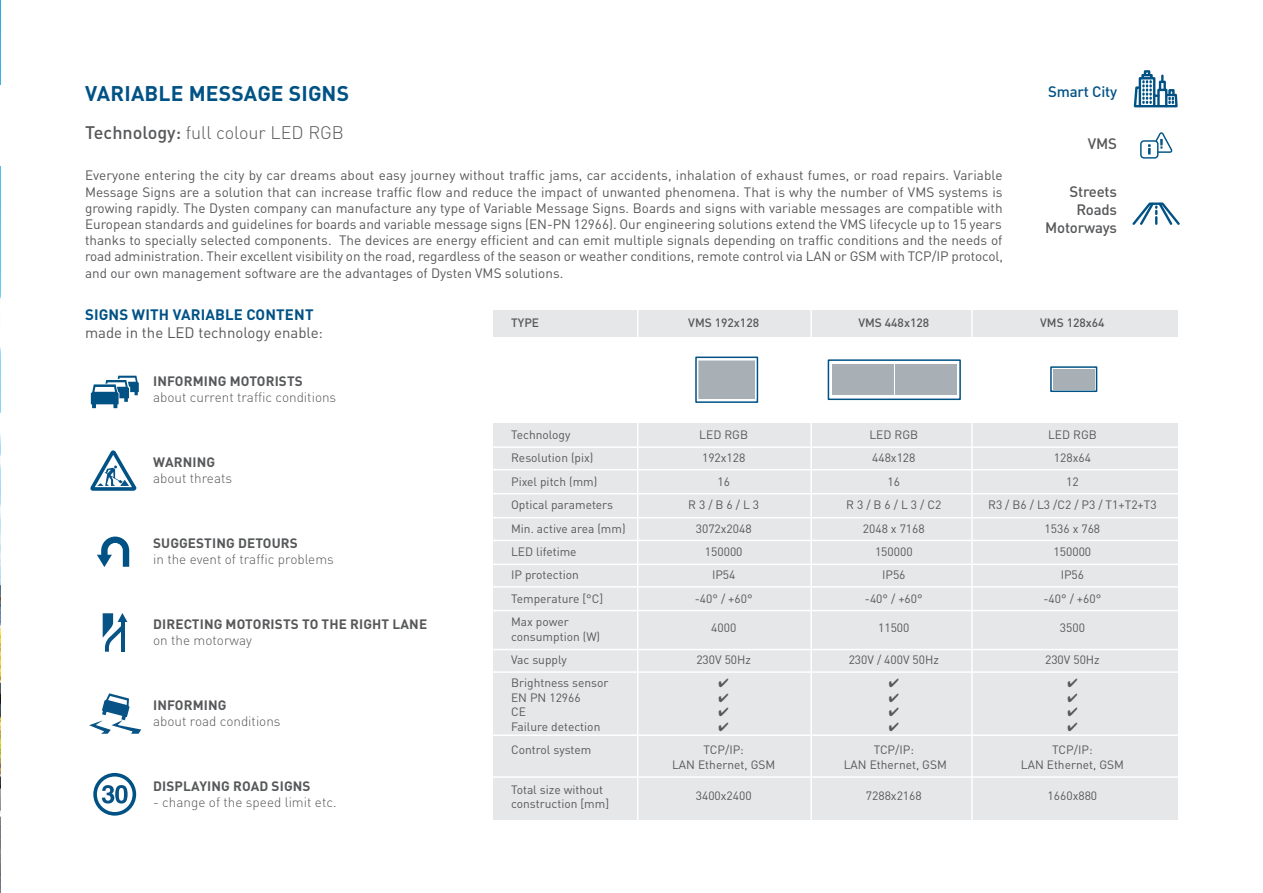
<style>
.page{position:relative;width:1263px;height:893px;background:#fff}
.page>*{position:absolute;margin:0;border:0;box-sizing:border-box;transform-origin:0 0}
.t1{font:700 21px "DIN Pro";letter-spacing:.01em;color:#005285}
.t2{font:300 18px "DIN Pro";color:#57585a}
.t3{font:15px "DIN Pro";color:#57585a}
.t4{font:700 15px "DIN Pro";letter-spacing:.01em;color:#005285}
.t5{font:500 15px/18px "DIN Pro";letter-spacing:-.015em;color:#57585a;text-align:right}
.t6{font:500 15px "DIN Pro";letter-spacing:-.015em;color:#005285}
.t7{font:13.5px/16.2px "DIN Pro";color:#57585a;text-align:justify}
.t8{font:300 13.5px "DIN Pro";color:#57585a}
.t9{font:700 13.5px "DIN Pro";letter-spacing:.01em;color:#57585a}
.t10{font:12px/23.4px "DIN Pro";color:#57585a}
.t11{font:500 12px "DIN Pro";color:#57585a}
.s1{font-weight:500}
</style>
<div class="page">
<div style="left:493px;top:423px;width:684px;height:397px;background:#e6e7e9"></div>
<svg style="left:91px;top:376px;width:48px;height:32px"></svg>
<svg style="left:90px;top:450px;width:47px;height:41px"></svg>
<svg style="left:97px;top:537px;width:32px;height:30px"></svg>
<svg style="left:103px;top:613px;width:24px;height:39px"></svg>
<svg style="left:89px;top:693px;width:52px;height:41px"></svg>
<svg style="left:93px;top:773px;width:43px;height:43px"></svg>
<div style="left:493px;top:310px;width:684px;height:27px;background:#e6e7e9"></div>
<hr style="left:971px;top:284px;width:2px;height:537px;background:#fff">
<hr style="left:637px;top:284px;width:1px;height:538px;background:#fff">
<hr style="left:810px;top:284px;width:2px;height:540px;background:#fff">
<hr style="left:490px;top:469px;width:693px;height:1px;background:#fff">
<hr style="left:490px;top:446px;width:693px;height:2px;background:#fff">
<hr style="left:490px;top:493px;width:693px;height:1px;background:#fff">
<hr style="left:490px;top:517px;width:693px;height:1px;background:#fff">
<hr style="left:490px;top:540px;width:693px;height:1px;background:#fff">
<hr style="left:490px;top:564px;width:693px;height:1px;background:#fff">
<hr style="left:490px;top:586px;width:693px;height:2px;background:#fff">
<hr style="left:490px;top:610px;width:693px;height:1px;background:#fff">
<hr style="left:490px;top:649px;width:693px;height:1px;background:#fff">
<hr style="left:490px;top:671px;width:693px;height:2px;background:#fff">
<hr style="left:490px;top:734px;width:693px;height:2px;background:#fff">
<hr style="left:490px;top:776px;width:693px;height:2px;background:#fff">
<img style="left:0;top:0;width:1px;height:893px">
<svg style="left:1133px;top:70px;width:45px;height:38px"></svg>
<svg style="left:1140px;top:132px;width:32px;height:27px"></svg>
<svg style="left:1132px;top:202px;width:48px;height:23px"></svg>
<div style="left:695px;top:357px;width:63px;height:46px;border:2px solid #005285"></div>
<div style="left:699px;top:361px;width:55px;height:37px;background:#a8b0b6"></div>
<div style="left:698px;top:360px;width:57px;height:39px;border:1px solid #a8b0b6"></div>
<div style="left:1050px;top:366px;width:47px;height:26px;border:2px solid #005285"></div>
<div style="left:1053px;top:369px;width:41px;height:20px;background:#a8b0b6"></div>
<div style="left:828px;top:359px;width:133px;height:41px;border:2px solid #005285"></div>
<div style="left:832px;top:364px;width:30px;height:31px;background:#a8b0b6"></div>
<div style="left:863px;top:364px;width:30px;height:31px;background:#a8b0b6"></div>
<div style="left:895px;top:364px;width:30px;height:31px;background:#a8b0b6"></div>
<div style="left:926px;top:364px;width:30px;height:31px;background:#a8b0b6"></div>
<div style="left:0;top:85px;width:17px;height:81px;background:#fff"></div>
<p class="t6" style="left:1048px;top:86px;width:70px">Smart City</p>
<p class="t5" style="left:1088px;top:136px;width:31px">VMS</p>
<p class="t5" style="left:1045px;top:184px;width:73px">Streets<br>Roads<br>Motorways</p>
<h1 class="t1" style="left:85px;top:86px;width:265px">VARIABLE MESSAGE SIGNS</h1>
<h2 class="t2" style="left:85px;top:126px;width:260px"><span class="s1">Technology:</span> full colour LED RGB</h2>
<p class="t7" style="left:85px;top:169px;width:919px">Everyone entering the city by car dreams about easy journey without traffic jams, car accidents, inhalation of exhaust fumes, or road repairs. Variable Message Signs are a solution that can increase traffic flow and reduce the impact of unwanted phenomena. That is why the number of VMS systems is growing rapidly. The Dysten company can manufacture any type of Variable Message Signs. Boards and signs with variable messages are compatible with European standards and guidelines for boards and variable message signs (EN-PN 12966). Our engineering solutions extend the VMS lifecycle up to 15 years thanks to specially selected components. The devices are energy efficient and can emit multiple signals depending on traffic conditions and the needs of road administration. Their excellent visibility on the road, regardless of the season or weather conditions, remote control via LAN or GSM with TCP/IP protocol, and our own management software are the advantages of Dysten VMS solutions.</p>
<p class="t4" style="left:85px;top:309px;width:230px">SIGNS WITH VARIABLE CONTENT</p>
<p class="t3" style="left:85px;top:327px;width:240px">made in the LED technology enable:</p>
<p class="t11" style="left:511px;top:319px;width:30px">TYPE</p>
<p class="t11" style="left:688px;top:319px;width:72px">VMS 192x128</p>
<p class="t11" style="left:858px;top:319px;width:72px">VMS 448x128</p>
<p class="t11" style="left:1040px;top:319px;width:66px">VMS 128x64</p>
<p class="t9" style="left:153px;top:376px;width:151px">INFORMING MOTORISTS</p>
<p class="t8" style="left:153px;top:392px;width:185px">about current traffic conditions</p>
<p class="t9" style="left:153px;top:457px;width:63px">WARNING</p>
<p class="t8" style="left:153px;top:473px;width:81px">about threats</p>
<p class="t9" style="left:153px;top:538px;width:146px">SUGGESTING DETOURS</p>
<p class="t8" style="left:153px;top:554px;width:182px">in the event of traffic problems</p>
<p class="t9" style="left:153px;top:619px;width:275px">DIRECTING MOTORISTS TO THE RIGHT LANE</p>
<p class="t8" style="left:153px;top:635px;width:100px">on the motorway</p>
<p class="t9" style="left:153px;top:700px;width:75px">INFORMING</p>
<p class="t8" style="left:153px;top:716px;width:129px">about road conditions</p>
<p class="t9" style="left:153px;top:781px;width:159px">DISPLAYING ROAD SIGNS</p>
<p class="t8" style="left:153px;top:797px;width:185px">- change of the speed limit etc.</p>
<p class="t10" style="left:511px;top:424px;width:61px">Technology</p>
<p class="t10" style="left:699px;top:424px;width:50px">LED RGB</p>
<p class="t10" style="left:869px;top:424px;width:50px">LED RGB</p>
<p class="t10" style="left:1048px;top:424px;width:50px">LED RGB</p>
<p class="t10" style="left:511px;top:448px;width:84px">Resolution (pix)</p>
<p class="t10" style="left:702px;top:448px;width:45px">192x128</p>
<p class="t10" style="left:872px;top:448px;width:45px">448x128</p>
<p class="t10" style="left:1054px;top:448px;width:39px">128x64</p>
<p class="t10" style="left:511px;top:471px;width:88px">Pixel pitch (mm)</p>
<p class="t10" style="left:717px;top:471px;width:14px">16</p>
<p class="t10" style="left:887px;top:471px;width:14px">16</p>
<p class="t10" style="left:1066px;top:471px;width:14px">12</p>
<p class="t10" style="left:511px;top:495px;width:104px">Optical parameters</p>
<p class="t10" style="left:688px;top:495px;width:72px">R 3 / B 6 / L 3</p>
<p class="t10" style="left:846px;top:495px;width:97px">R 3 / B 6 / L 3 / C2</p>
<p class="t10" style="left:988px;top:495px;width:170px">R3 / B6 / L3 /C2 / P3 / T1+T2+T3</p>
<p class="t10" style="left:511px;top:518px;width:116px">Min. active area (mm)</p>
<p class="t10" style="left:696px;top:518px;width:57px">3072x2048</p>
<p class="t10" style="left:863px;top:518px;width:63px">2048 x 7168</p>
<p class="t10" style="left:1045px;top:518px;width:57px">1536 x 768</p>
<p class="t10" style="left:511px;top:541px;width:67px">LED lifetime</p>
<p class="t10" style="left:705px;top:541px;width:39px">150000</p>
<p class="t10" style="left:875px;top:541px;width:39px">150000</p>
<p class="t10" style="left:1054px;top:541px;width:39px">150000</p>
<p class="t10" style="left:511px;top:565px;width:69px">IP protection</p>
<p class="t10" style="left:712px;top:565px;width:25px">IP54</p>
<p class="t10" style="left:882px;top:565px;width:25px">IP56</p>
<p class="t10" style="left:1061px;top:565px;width:25px">IP56</p>
<p class="t10" style="left:511px;top:588px;width:94px">Temperature [°C]</p>
<p class="t10" style="left:695px;top:588px;width:59px">-40° / +60°</p>
<p class="t10" style="left:865px;top:588px;width:59px">-40° / +60°</p>
<p class="t10" style="left:1043px;top:588px;width:59px">-40° / +60°</p>
<p class="t10" style="left:511px;top:612px;width:59px">Max power</p>
<p class="t10" style="left:711px;top:618px;width:27px">4000</p>
<p class="t10" style="left:878px;top:618px;width:33px">11500</p>
<p class="t10" style="left:1060px;top:618px;width:27px">3500</p>
<p class="t10" style="left:511px;top:626px;width:91px">consumption (W)<br>Vac supply</p>
<p class="t10" style="left:696px;top:649px;width:56px">230V 50Hz</p>
<p class="t10" style="left:849px;top:649px;width:92px">230V / 400V 50Hz</p>
<p class="t10" style="left:1045px;top:649px;width:56px">230V 50Hz</p>
<p class="t10" style="left:511px;top:673px;width:99px">Brightness sensor</p>
<p class="t10" style="left:511px;top:687px;width:71px">EN PN 12966</p>
<p class="t10" style="left:511px;top:702px;width:16px">CE</p>
<p class="t10" style="left:511px;top:716px;width:91px">Failure detection</p>
<p class="t10" style="left:511px;top:739px;width:82px">Control system</p>
<p class="t10" style="left:703px;top:739px;width:42px">TCP/IP:</p>
<p class="t10" style="left:874px;top:739px;width:42px">TCP/IP:</p>
<p class="t10" style="left:1052px;top:739px;width:42px">TCP/IP:</p>
<p class="t10" style="left:672px;top:754px;width:105px">LAN Ethernet, GSM</p>
<p class="t10" style="left:844px;top:754px;width:105px">LAN Ethernet, GSM</p>
<p class="t10" style="left:1021px;top:754px;width:105px">LAN Ethernet, GSM</p>
<p class="t10" style="left:511px;top:783px;width:100px;line-height:14.4px">Total size without construction [mm]</p>
<p class="t10" style="left:696px;top:786px;width:57px">3400x2400</p>
<p class="t10" style="left:866px;top:786px;width:57px">7288x2168</p>
<p class="t10" style="left:1048px;top:786px;width:51px">1660x880</p>
</div>
